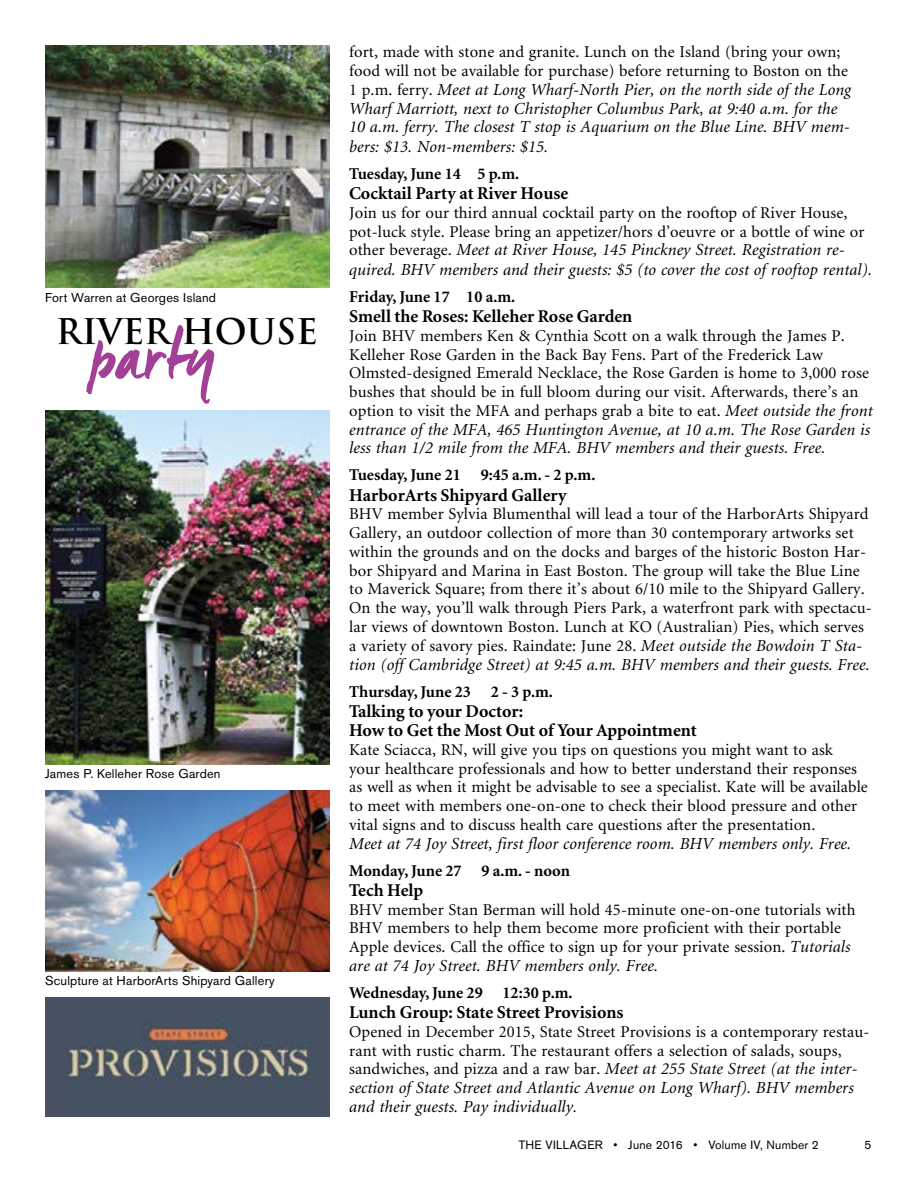
<style>
.page{position:relative;width:918px;height:1188px;background:#fff}
.page>*{position:absolute;margin:0;border:0;box-sizing:border-box;transform-origin:0 0}
.t1{font:72px "Manus";letter-spacing:.01em;color:#a23f97}
.t2{font:700 34.5px "Trajan";color:#000}
.t3{font:700 18px/18.8px "Minion";color:#000}
.t4{font:italic 16.8px/19px "Minion";letter-spacing:.005em;color:#000}
.t5{font:16.5px/18.8px "Minion";letter-spacing:.005em;color:#000}
.t6{font:700 16.5px "Minion";color:#000}
.t7{font:12.75px "Akzidenz Grotesk BE";letter-spacing:.015em;color:#000}
.t8{font:12px "Akzidenz Grotesk BE";letter-spacing:.015em;color:#000}
.s1{font-style:normal;font-size:16.5px}
.s2{font-style:italic;font-size:16.8px}
</style>
<div class="page">
<img style="left:45px;top:45px;width:284px;height:243px">
<img style="left:45px;top:410px;width:284px;height:354px">
<img style="left:45px;top:998px;width:284px;height:118px">
<img style="left:45px;top:790px;width:284px;height:181px">
<p class="t7" style="left:45px;top:290px;width:173px">Fort Warren at Georges Island</p>
<h2 class="t2" style="left:56px;top:310px;width:264px">RIVER HOUSE</h2>
<h1 class="t1" style="left:88px;top:312px;width:129px">party</h1>
<p class="t7" style="left:45px;top:766px;width:177px">James P. Kelleher Rose Garden</p>
<p class="t7" style="left:45px;top:973px;width:231px">Sculpture at HarborArts Shipyard Gallery</p>
<p class="t5" style="left:349px;top:43px;width:500px">fort, made with stone and granite. Lunch on the Island (bring your own; food will not be available for purchase) before returning to Boston on the</p>
<p class="t4" style="left:349px;top:81px;width:504px"><span class="s1">1 p.m. ferry.</span> Meet at Long Wharf-North Pier, on the north side of the Long Wharf Marriott, next to Christopher Columbus Park, at 9:40 a.m. for the 10 a.m. ferry. The closest T stop is Aquarium on the Blue Line. BHV mem&shy;bers: $13. Non-members: $15.</p>
<p class="t6" style="left:349px;top:165px;width:171px">Tuesday, June 14 5 p.m.</p>
<p class="t3" style="left:349px;top:185px;width:220px">Cocktail Party at River House</p>
<p class="t5" style="left:349px;top:204px;width:517px">Join us for our third annual cocktail party on the rooftop of River House, pot-luck style. Please bring an appetizer/hors d’oeuvre or a bottle of wine or</p>
<p class="t4" style="left:349px;top:241px;width:524px;line-height:19.5px"><span class="s1">other beverage.</span> Meet at River House, 145 Pinckney Street. Registration re&shy;quired. BHV members and their guests: $5 (to cover the cost of rooftop rental).</p>
<p class="t6" style="left:349px;top:288px;width:168px">Friday, June 17 10 a.m.</p>
<p class="t3" style="left:349px;top:308px;width:285px">Smell the Roses: Kelleher Rose Garden</p>
<p class="t5" style="left:349px;top:327px;width:521px">Join BHV members Ken &amp; Cynthia Scott on a walk through the James P.<br>Kelleher Rose Garden in the Back Bay Fens. Part of the Frederick Law Olmsted-designed Emerald Necklace, the Rose Garden is home to 3,000 rose bushes that should be in full bloom during our visit. Afterwards, there’s an option to visit the MFA</p>
<p class="t5" style="left:515px;top:402px;width:360px">and perhaps grab a bite to eat. <span class="s2">Meet outside the front</span></p>
<p class="t4" style="left:349px;top:421px;width:522px">entrance of the MFA, 465 Huntington Avenue, at 10 a.m. The Rose Garden is less than 1/2 mile from the MFA. BHV members and their guests. Free.</p>
<p class="t6" style="left:349px;top:467px;width:248px">Tuesday, June 21 9:45 a.m. - 2 p.m.</p>
<p class="t3" style="left:349px;top:486px;width:219px">HarborArts Shipyard Gallery</p>
<p class="t5" style="left:349px;top:505px;width:524px">BHV member Sylvia Blumenthal will lead a tour of the HarborArts Shipyard Gallery, an outdoor collection of more than 30 contemporary artworks set within the grounds and on the docks and barges of the historic Boston Har&shy;bor Shipyard and Marina in East Boston. The group will take the Blue Line to Maverick Square; from there it’s about 6/10 mile to the Shipyard Gallery.<br>On the way, you’ll walk through Piers Park, a waterfront park with spectacu&shy;lar views of downtown Boston. Lunch at KO (Australian) Pies, which serves a variety of savory pies. Raindate: June 28. <span class="s2">Meet outside the Bowdoin T Sta-</span></p>
<p class="t4" style="left:349px;top:656px;width:522px">tion (off Cambridge Street) at 9:45 a.m. BHV members and their guests. Free.</p>
<p class="t6" style="left:349px;top:683px;width:205px">Thursday, June 23 2 - 3 p.m.</p>
<p class="t3" style="left:349px;top:703px;width:349px">Talking to your Doctor:<br>How to Get the Most Out of Your Appointment</p>
<p class="t5" style="left:349px;top:741px;width:520px">Kate Sciacca, RN, will give you tips on questions you might want to ask your healthcare professionals and how to better understand their responses as well as when it might be advisable to see a specialist. Kate will be available to meet with members one-on-one to check their blood pressure and other vital signs and to discuss health care questions after the presentation.</p>
<p class="t4" style="left:349px;top:834px;width:504px">Meet at 74 Joy Street, first floor conference room. BHV members only. Free.</p>
<p class="t6" style="left:349px;top:862px;width:222px">Monday, June 27 9 a.m. - noon</p>
<p class="t3" style="left:349px;top:881px;width:76px">Tech Help</p>
<p class="t5" style="left:349px;top:901px;width:508px">BHV member Stan Berman will hold 45-minute one-on-one tutorials with<br>BHV members to help them become more proficient with their portable<br>Apple devices. Call the office to sign up for your private session. <span class="s2">Tutorials</span></p>
<p class="t4" style="left:349px;top:957px;width:310px">are at 74 Joy Street. BHV members only. Free.</p>
<p class="t6" style="left:349px;top:984px;width:225px">Wednesday, June 29 12:30 p.m.</p>
<p class="t3" style="left:349px;top:1004px;width:276px">Lunch Group: State Street Provisions</p>
<p class="t5" style="left:349px;top:1023px;width:522px">Opened in December 2015, State Street Provisions is a contemporary restau&shy;rant with rustic charm. The restaurant offers a selection of salads, soups,</p>
<p class="t4" style="left:349px;top:1060px;width:510px"><span class="s1">sandwiches, and pizza and a raw bar.</span> Meet at 255 State Street (at the inter&shy;section of State Street and Atlantic Avenue on Long Wharf). BHV members and their guests. Pay individually.</p>
<p class="t8" style="left:519px;top:1138px;width:302px">THE VILLAGER • June 2016 • Volume IV, Number 2</p>
<p class="t8" style="left:865px;top:1138px;width:8px">5</p>
</div>
